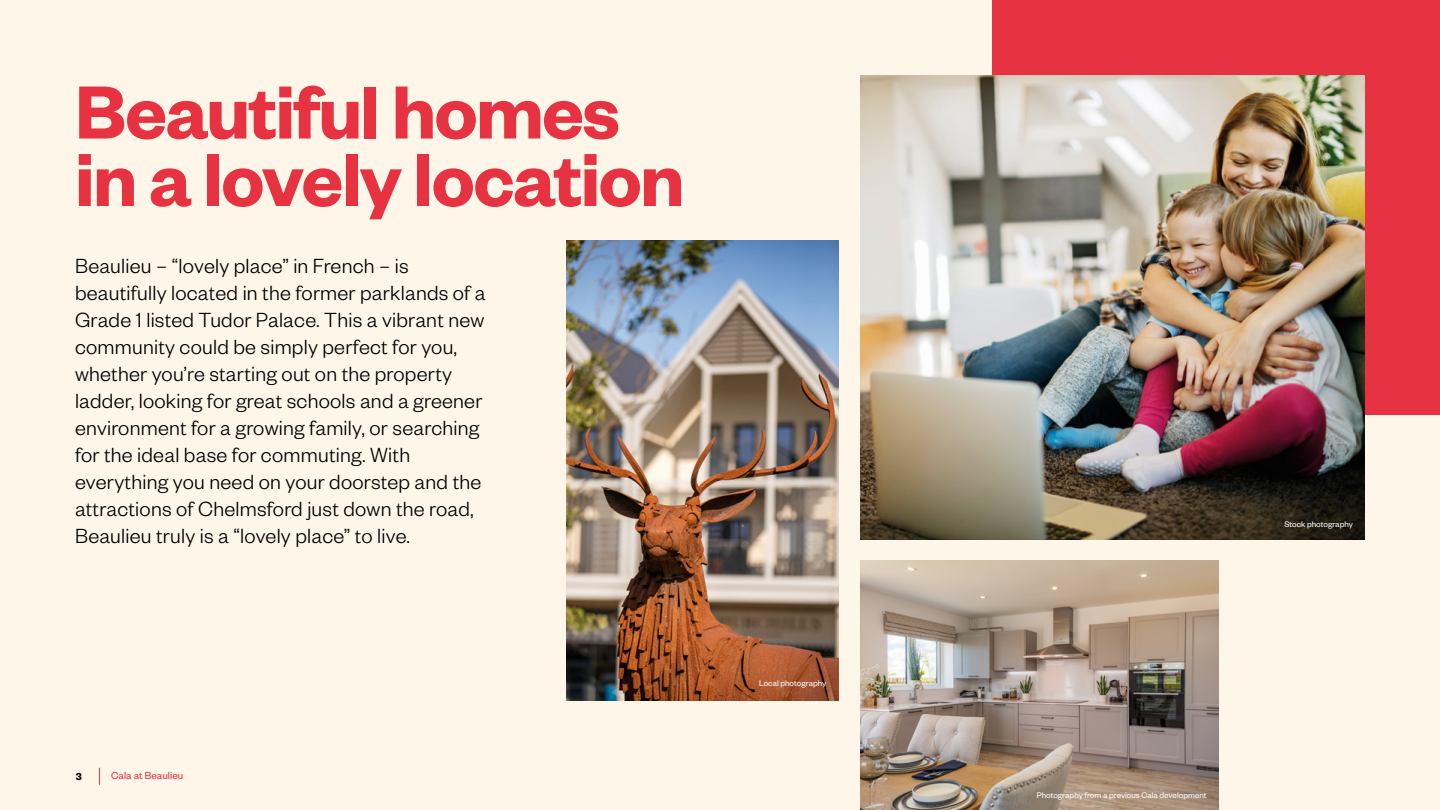
<style>
.page{position:relative;width:1440px;height:810px;background:#fef7e9}
.page>*{position:absolute;margin:0;border:0;box-sizing:border-box;transform-origin:0 0}
.t1{font:82.5px/67.5px "Founders Grotesk Sm Bd";letter-spacing:-.02em;color:#e63241}
.t2{font:300 22.5px/27px "Founders Grotesk";letter-spacing:.01em;color:#000}
.t3{font:11.25px "Founders Grotesk";color:#e63241}
.t4{font:11.25px "Founders Grotesk Sm Bd";color:#000}
.t5{font:9px "Founders Grotesk";color:#fff}
</style>
<div class="page">
<svg style="left:99px;top:768px;width:1px;height:17px"></svg>
<div style="left:992px;top:1px;width:448px;height:414px;background:#e63241"></div>
<img style="left:861px;top:75px;width:504px;height:464px">
<img style="left:861px;top:561px;width:358px;height:249px">
<img style="left:567px;top:241px;width:271px;height:460px">
<h1 class="t1" style="left:75px;top:74px;width:611px">Beautiful homes in a lovely location</h1>
<p class="t2" style="left:75px;top:251px;width:412px">Beaulieu – “lovely place” in French – is beautifully located in the former parklands of a Grade 1 listed Tudor Palace. This a vibrant new community could be simply perfect for you, whether you’re starting out on the property ladder, looking for great schools and a greener environment for a growing family, or searching for the ideal base for commuting. With everything you need on your doorstep and the attractions of Chelmsford just down the road, Beaulieu truly is a “lovely place” to live.</p>
<p class="t4" style="left:76px;top:770px;width:8px">3</p>
<p class="t3" style="left:111px;top:769px;width:74px">Cala at Beaulieu</p>
<p class="t5" style="left:759px;top:678px;width:69px">Local photography</p>
<p class="t5" style="left:1284px;top:519px;width:70px">Stock photography</p>
<p class="t5" style="left:1037px;top:790px;width:171px">Photography from a previous Cala development</p>
</div>
